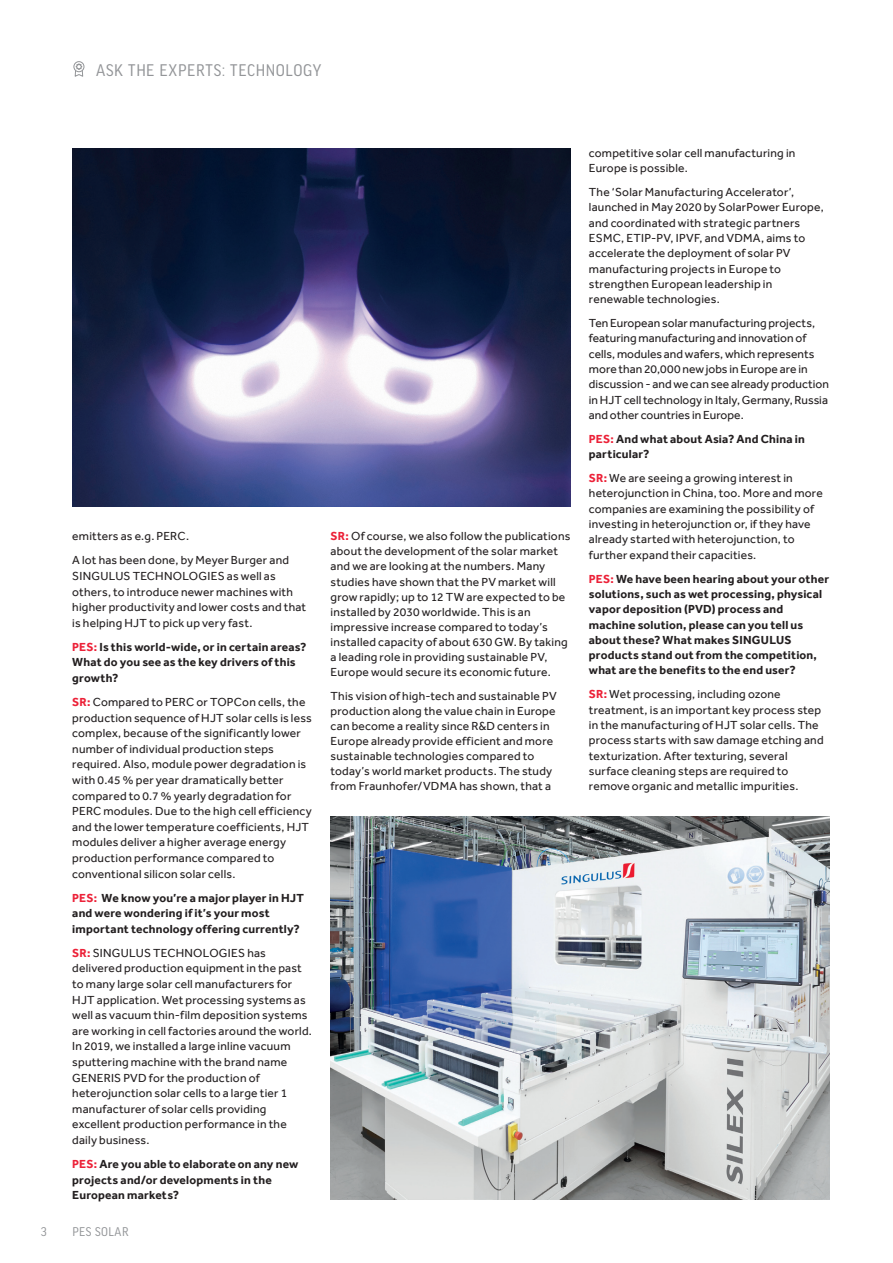
<style>
.page{position:relative;width:893px;height:1263px;background:#fff}
.page>*{position:absolute;margin:0;border:0;box-sizing:border-box;transform-origin:0 0}
.Page_head_2015{font:18px "Good Headline Pro Narr";letter-spacing:.035em;color:#939598}
.t1{font:13.5px "Good Headline Pro Narr";letter-spacing:.035em;color:#939598}
.Body_Copy_2015{font:12px/15.6px "Effra";letter-spacing:.02em;color:#231f20}
.Body_Copy_2015-2{font:700 12px/15.3px "Effra";letter-spacing:.015em;color:#231f20}
.s1{color:#ec2138}
.s2{font-weight:700;color:#ec2138}
</style>
<div class="page">
<div style="left:74px;top:61px;width:10px;height:11px;border:1px solid #939598;border-radius:50%"></div>
<svg style="left:74px;top:63px;width:10px;height:14px"></svg>
<img style="left:331px;top:816px;width:498px;height:383px">
<img style="left:72px;top:149px;width:499px;height:358px">
<p class="Page_head_2015" style="left:96px;top:61px;width:227px">ASK THE EXPERTS: TECHNOLOGY</p>
<p class="Body_Copy_2015" style="left:72px;top:528px;width:118px">emitters as e.g. PERC.</p>
<p class="Body_Copy_2015" style="left:72px;top:552px;width:235px">A lot has been done, by Meyer Burger and SINGULUS TECHNOLOGIES as well as others, to introduce newer machines with higher productivity and lower costs and that is helping HJT to pick up very fast.</p>
<p class="Body_Copy_2015-2" style="left:72px;top:639px;width:236px"><span class="s1">PES:</span> Is this world-wide, or in certain areas?<br>What do you see as the key drivers of this growth?</p>
<p class="Body_Copy_2015" style="left:72px;top:694px;width:241px"><span class="s2">SR:</span> Compared to PERC or TOPCon cells, the production sequence of HJT solar cells is less complex, because of the significantly lower number of individual production steps required. Also, module power degradation is with 0.45 % per year dramatically better compared to 0.7 % yearly degradation for PERC modules. Due to the high cell efficiency and the lower temperature coefficients, HJT modules deliver a higher average energy production performance compared to conventional silicon solar cells.</p>
<p class="Body_Copy_2015-2" style="left:72px;top:890px;width:233px"><span class="s1">PES:</span> We know you’re a major player in HJT and were wondering if it’s your most important technology offering currently?</p>
<p class="Body_Copy_2015" style="left:72px;top:945px;width:241px"><span class="s2">SR:</span> SINGULUS TECHNOLOGIES has delivered production equipment in the past to many large solar cell manufacturers for HJT application. Wet processing systems as well as vacuum thin-film deposition systems are working in cell factories around the world.<br>In 2019, we installed a large inline vacuum sputtering machine with the brand name GENERIS PVD for the production of heterojunction solar cells to a large tier 1 manufacturer of solar cells providing excellent production performance in the daily business.</p>
<p class="Body_Copy_2015-2" style="left:72px;top:1156px;width:228px"><span class="s1">PES:</span> Are you able to elaborate on any new projects and/or developments in the<br>European markets?</p>
<p class="t1" style="left:41px;top:1225px;width:7px">3</p>
<p class="t1" style="left:72px;top:1225px;width:58px">PES SOLAR</p>
<p class="Body_Copy_2015" style="left:331px;top:528px;width:241px;line-height:15.1px"><span class="s2">SR:</span> Of course, we also follow the publications about the development of the solar market and we are looking at the numbers. Many studies have shown that the PV market will grow rapidly; up to 12 TW are expected to be installed by 2030 worldwide. This is an impressive increase compared to today’s installed capacity of about 630 GW. By taking a leading role in providing sustainable PV, Europe would secure its economic future.</p>
<p class="Body_Copy_2015" style="left:331px;top:688px;width:228px;line-height:15.1px">This vision of high-tech and sustainable PV production along the value chain in Europe can become a reality since R&amp;D centers in Europe already provide efficient and more sustainable technologies compared to today’s world market products. The study from Fraunhofer/VDMA has shown, that a</p>
<p class="Body_Copy_2015" style="left:589px;top:145px;width:208px">competitive solar cell manufacturing in<br>Europe is possible.</p>
<p class="Body_Copy_2015" style="left:589px;top:184px;width:236px">The ‘Solar Manufacturing Accelerator’, launched in May 2020 by SolarPower Europe, and coordinated with strategic partners ESMC, ETIP-PV, IPVF, and VDMA, aims to accelerate the deployment of solar PV manufacturing projects in Europe to strengthen European leadership in renewable technologies.</p>
<p class="Body_Copy_2015" style="left:589px;top:315px;width:242px">Ten European solar manufacturing projects, featuring manufacturing and innovation of cells, modules and wafers, which represents more than 20,000 new jobs in Europe are in discussion - and we can see already production in HJT cell technology in Italy, Germany, Russia and other countries in Europe.</p>
<p class="Body_Copy_2015-2" style="left:589px;top:431px;width:217px"><span class="s1">PES:</span> And what about Asia? And China in particular?</p>
<p class="Body_Copy_2015" style="left:589px;top:470px;width:235px"><span class="s2">SR:</span> We are seeing a growing interest in heterojunction in China, too. More and more companies are examining the possibility of investing in heterojunction or, if they have already started with heterojunction, to further expand their capacities.</p>
<p class="Body_Copy_2015-2" style="left:589px;top:571px;width:242px"><span class="s1">PES:</span> We have been hearing about your other solutions, such as wet processing, physical vapor deposition (PVD) process and machine solution, please can you tell us about these? What makes SINGULUS products stand out from the competition, what are the benefits to the end user?</p>
<p class="Body_Copy_2015" style="left:589px;top:686px;width:236px"><span class="s2">SR:</span> Wet processing, including ozone treatment, is an important key process step in the manufacturing of HJT solar cells. The process starts with saw damage etching and texturization. After texturing, several surface cleaning steps are required to remove organic and metallic impurities.</p>
</div>
